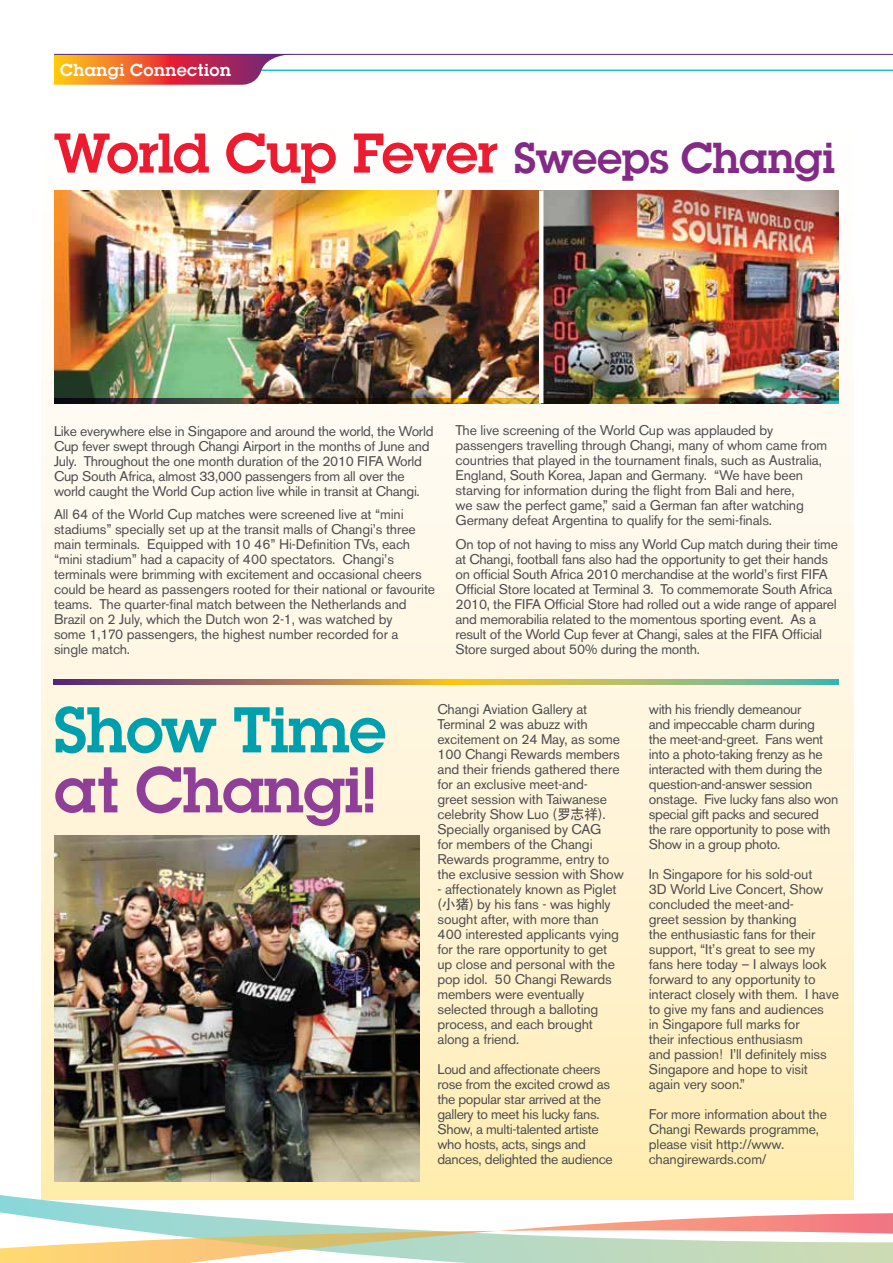
<style>
.page{position:relative;width:893px;height:1263px;background:#fff}
.page>*{position:absolute;margin:0;border:0;box-sizing:border-box;transform-origin:0 0}
.t1{font:600 67.5px "Lubalin Graph";letter-spacing:-.015em;color:#903f98}
.t2{font:600 67.5px "Lubalin Graph";letter-spacing:-.015em;color:#009fad}
.t3{font:600 58.5px "Lubalin Graph";letter-spacing:-.015em;color:#ed1b2f}
.t4{font:600 18px "Lubalin Graph";letter-spacing:.025em;color:#fff}
.t5{font:13.95px/15px "Volvo Sans";letter-spacing:-.01em;color:#4d4d4f}
.s1{font-size:45px;color:#822a85}
.s2{font-family:"ST Heiti SC";font-weight:500}
</style>
<div class="page">
<svg style="left:0;top:1189px;width:854px;height:23px"></svg>
<svg style="left:0;top:1212px;width:892px;height:51px"></svg>
<svg style="left:892px;top:1213px;width:1px;height:50px"></svg>
<div style="left:41px;top:115px;width:812px;height:1084px;background:linear-gradient(to bottom,#feffff,#ffedb9)"></div>
<img style="left:54px;top:191px;width:785px;height:207px">
<img style="left:54px;top:836px;width:366px;height:345px">
<img style="left:54px;top:398px;width:785px;height:5px">
<svg style="left:54px;top:679px;width:785px;height:5px;background:#a49562"></svg>
<hr style="left:539px;top:191px;width:4px;height:212px;background:#fff">
<hr style="left:225px;top:70px;width:668px;height:1px;background:#20bec6">
<svg style="left:54px;top:55px;width:243px;height:30px;background:#db6e56"></svg>
<hr style="left:54px;top:54px;width:839px;height:1px;background:#542785">
<p class="t4" style="left:60px;top:59px;width:172px">Changi Connection</p>
<h2 class="t3" style="left:54px;top:117px;width:783px">World Cup Fever <span class="s1">Sweeps Changi</span></h2>
<p class="t5" style="left:54px;top:423px;width:381px">Like everywhere else in Singapore and around the world, the World Cup fever swept through Changi Airport in the months of June and July. Throughout the one month duration of the 2010 FIFA World Cup South Africa, almost 33,000 passengers from all over the world caught the World Cup action live while in transit at Changi.</p>
<p class="t5" style="left:54px;top:507px;width:383px">All 64 of the World Cup matches were screened live at “mini stadiums” specially set up at the transit malls of Changi’s three main terminals. Equipped with 10 46” Hi-Definition TVs, each “mini stadium” had a capacity of 400 spectators. Changi’s terminals were brimming with excitement and occasional cheers could be heard as passengers rooted for their national or favourite teams. The quarter-final match between the Netherlands and Brazil on 2 July, which the Dutch won 2-1, was watched by<br>some 1,170 passengers, the highest number recorded for a single match.</p>
<p class="t5" style="left:455px;top:423px;width:373px">The live screening of the World Cup was applauded by passengers travelling through Changi, many of whom came from countries that played in the tournament finals, such as Australia, England, South Korea, Japan and Germany. “We have been starving for information during the flight from Bali and here,<br>we saw the perfect game,” said a German fan after watching Germany defeat Argentina to qualify for the semi-finals.</p>
<p class="t5" style="left:455px;top:537px;width:384px">On top of not having to miss any World Cup match during their time at Changi, football fans also had the opportunity to get their hands on official South Africa 2010 merchandise at the world’s first FIFA Official Store located at Terminal 3. To commemorate South Africa 2010, the FIFA Official Store had rolled out a wide range of apparel and memorabilia related to the momentous sporting event. As a result of the World Cup fever at Changi, sales at the FIFA Official Store surged about 50% during the month.</p>
<h1 class="t2" style="left:54px;top:689px;width:334px">Show Time</h1>
<h1 class="t1" style="left:54px;top:749px;width:324px">at Changi!</h1>
<p class="t5" style="left:437px;top:702px;width:188px">Changi Aviation Gallery at<br>Terminal 2 was abuzz with excitement on 24 May, as some<br>100 Changi Rewards members and their friends gathered there for an exclusive meet-and-<br>greet session with Taiwanese celebrity Show Luo (<span class="s2">罗志祥</span>).<br>Specially organised by CAG<br>for members of the Changi<br>Rewards programme, entry to the exclusive session with Show</p>
<p class="t5" style="left:437px;top:882px;width:183px">- affectionately known as Piglet (<span class="s2">小猪</span>) by his fans - was highly sought after, with more than<br>400 interested applicants vying for the rare opportunity to get up close and personal with the pop idol. 50 Changi Rewards members were eventually selected through a balloting process, and each brought along a friend.</p>
<p class="t5" style="left:437px;top:1062px;width:177px">Loud and affectionate cheers rose from the excited crowd as the popular star arrived at the gallery to meet his lucky fans.<br>Show, a multi-talented artiste who hosts, acts, sings and dances, delighted the audience</p>
<p class="t5" style="left:649px;top:702px;width:191px">with his friendly demeanour<br>and impeccable charm during<br>the meet-and-greet. Fans went into a photo-taking frenzy as he interacted with them during the question-and-answer session onstage. Five lucky fans also won special gift packs and secured the rare opportunity to pose with<br>Show in a group photo.</p>
<p class="t5" style="left:649px;top:867px;width:192px">In Singapore for his sold-out<br>3D World Live Concert, Show concluded the meet-and-<br>greet session by thanking<br>the enthusiastic fans for their support, “It’s great to see my fans here today – I always look forward to any opportunity to interact closely with them. I have to give my fans and audiences<br>in Singapore full marks for<br>their infectious enthusiasm<br>and passion! I’ll definitely miss<br>Singapore and hope to visit again very soon.”</p>
<p class="t5" style="left:649px;top:1106px;width:180px">For more information about the<br>Changi Rewards programme, please visit http://www. changirewards.com/</p>
</div>
